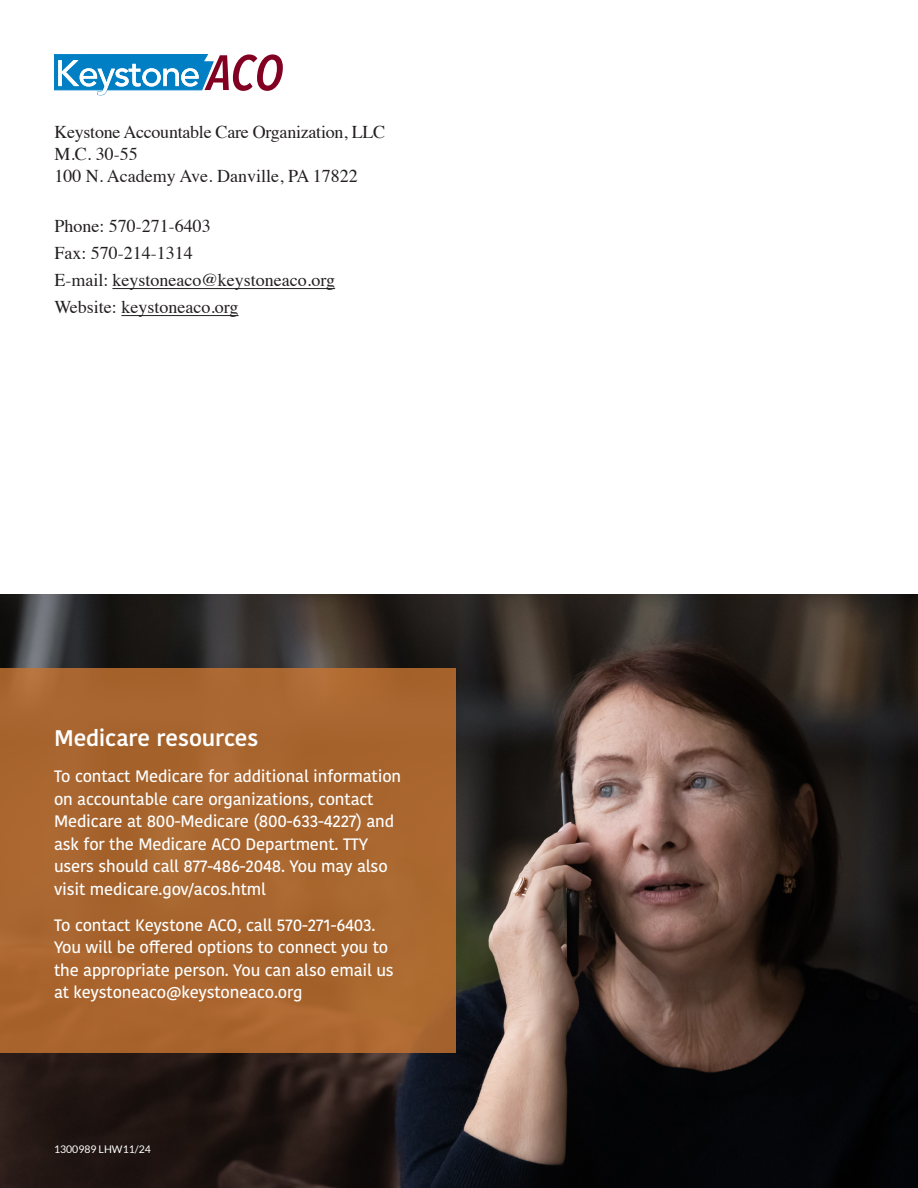
<style>
.page{position:relative;width:918px;height:1188px;background:#fff}
.page>*{position:absolute;margin:0;border:0;box-sizing:border-box;transform-origin:0 0}
.t1{font:600 22.5px "Kohinoor Bangla";letter-spacing:-.005em;color:#fff}
.t2{font:18px "Times";color:#231f20}
.t3{font:500 16.5px/22.5px "Kohinoor Bangla";letter-spacing:-.01em;color:#fff}
.t4{font:10.5px "Lato";color:#fff}
</style>
<div class="page">
<img style="left:0;top:594px;width:918px;height:594px">
<div style="left:0;top:668px;width:456px;height:385px;background:#a9652e"></div>
<hr style="left:112px;top:288px;width:223px;height:1px;background:#231f20">
<hr style="left:121px;top:315px;width:118px;height:1px;background:#231f20">
<svg style="left:54px;top:54px;width:229px;height:41px"></svg>
<p class="t2" style="left:54px;top:115px;width:332px">Keystone Accountable Care Organization, LLC</p>
<p class="t2" style="left:54px;top:137px;width:85px">M.C. 30-55</p>
<p class="t2" style="left:54px;top:159px;width:305px">100 N. Academy Ave. Danville, PA 17822</p>
<p class="t2" style="left:54px;top:209px;width:158px">Phone: 570-271-6403</p>
<p class="t2" style="left:54px;top:236px;width:140px">Fax: 570-214-1314</p>
<p class="t2" style="left:54px;top:263px;width:282px">E-mail: keystoneaco@keystoneaco.org</p>
<p class="t2" style="left:54px;top:290px;width:186px">Website: keystoneaco.org</p>
<p class="t1" style="left:54px;top:720px;width:206px">Medicare resources</p>
<p class="t3" style="left:54px;top:765px;width:349px">To contact Medicare for additional information on accountable care organizations, contact Medicare at 800-Medicare (800-633-4227) and ask for the Medicare ACO Department. TTY users should call 877-486-2048. You may also visit medicare.gov/acos.html</p>
<p class="t3" style="left:54px;top:913px;width:341px">To contact Keystone ACO, call 570-271-6403.<br>You will be offered options to connect you to the appropriate person. You can also email us at keystoneaco@keystoneaco.org</p>
<p class="t4" style="left:54px;top:1144px;width:98px">1300989 LHW11/24</p>
</div>
